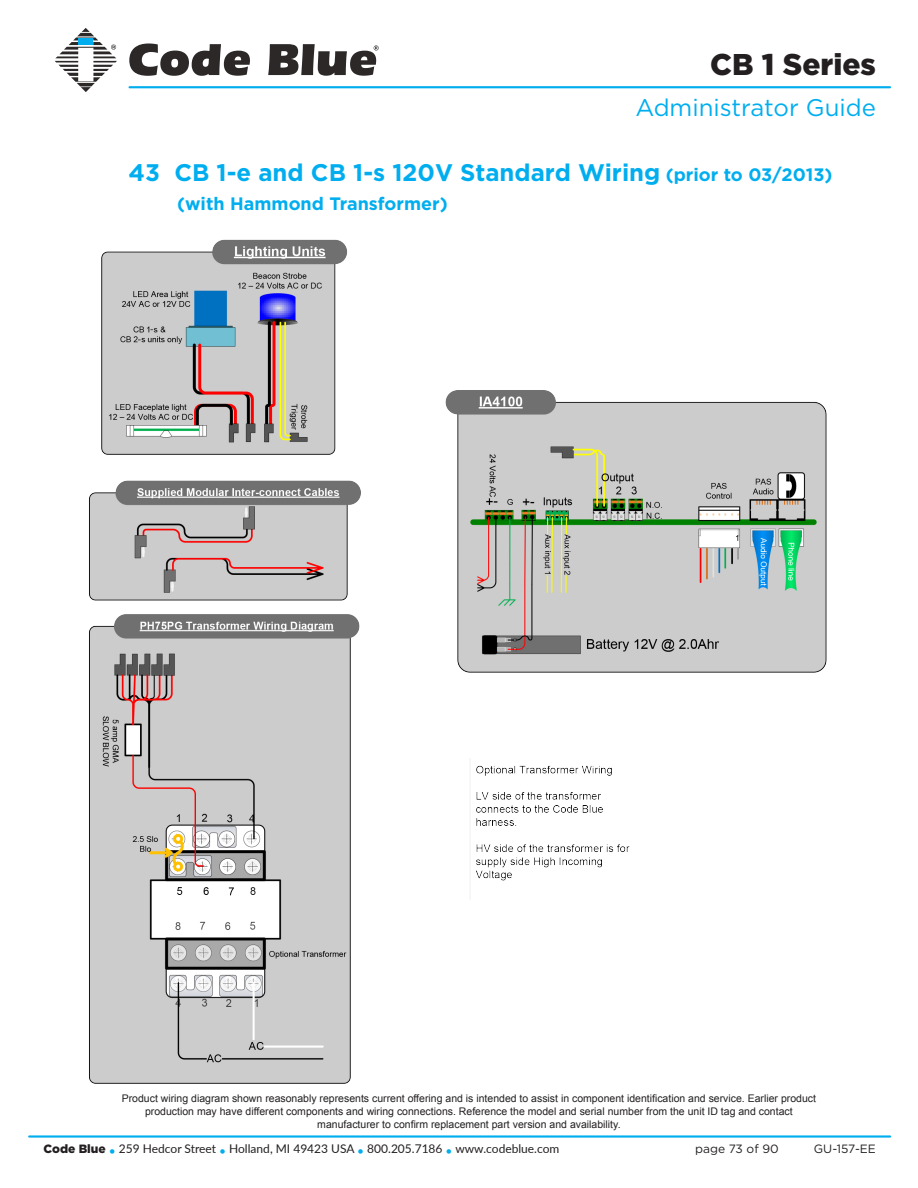
<style>
.page{position:relative;width:918px;height:1188px;background:#fff}
.page>*{position:absolute;margin:0;border:0;box-sizing:border-box;transform-origin:0 0}
.t1{font:900 30px "Gotham";color:#231f20}
.Headings{font:700 24px "Gotham";color:#00aeef}
.t2{font:24px "Gotham";color:#00aeef}
.Headings-2{font:700 18px "Gotham";color:#00aeef}
.t3{font:12px "Lato";color:#231f20}
.t4{font:12px "Gotham";color:#231f20}
.t5{font:10.5px/12.6px "Arial";color:#231f20;text-align:center}
.s1{font-size:18px}
.s2{font-family:"Gotham";font-weight:900}
.s3{color:#00aeef}
</style>
<div class="page">
<hr style="left:129px;top:86px;width:762px;height:2px;background:#00aeef">
<svg style="left:129px;top:44px;width:121px;height:32px"></svg>
<svg style="left:268px;top:44px;width:111px;height:32px"></svg>
<svg style="left:55px;top:28px;width:62px;height:64px"></svg>
<hr style="left:28px;top:1135px;width:863px;height:3px;background:#00aeef">
<img style="left:29px;top:239px;width:835px;height:897px">
<div style="left:360px;top:947px;width:504px;height:158px;background:#fff"></div>
<h1 class="t1" style="left:710px;top:44px;width:167px">CB 1 Series</h1>
<h2 class="t2" style="left:635px;top:93px;width:242px">Administrator Guide</h2>
<p class="Headings" style="left:129px;top:157px;width:706px">43 CB 1-e and CB 1-s 120V Standard Wiring <span class="s1">(prior to 03/2013)</span></p>
<p class="Headings-2" style="left:177px;top:192px;width:272px">(with Hammond Transformer)</p>
<p class="t5" style="left:122px;top:1092px;width:696px">Product wiring diagram shown reasonably represents current offering and is intended to assist in component identification and service. Earlier product production may have different components and wiring connections. Reference the model and serial number from the unit ID tag and contact</p>
<p class="t5" style="left:317px;top:1118px;width:305px">manufacturer to confirm replacement part version and availability.</p>
<p class="t3" style="left:44px;top:1140px;width:517px"><span class="s2">Code Blue</span> <span class="s3">•</span> 259 Hedcor Street <span class="s3">•</span> Holland, MI 49423 USA <span class="s3">•</span> 800.205.7186 <span class="s3">•</span> www.codeblue.com</p>
<p class="t4" style="left:695px;top:1141px;width:85px">page 73 of 90</p>
<p class="t4" style="left:814px;top:1141px;width:64px">GU-157-EE</p>
</div>
